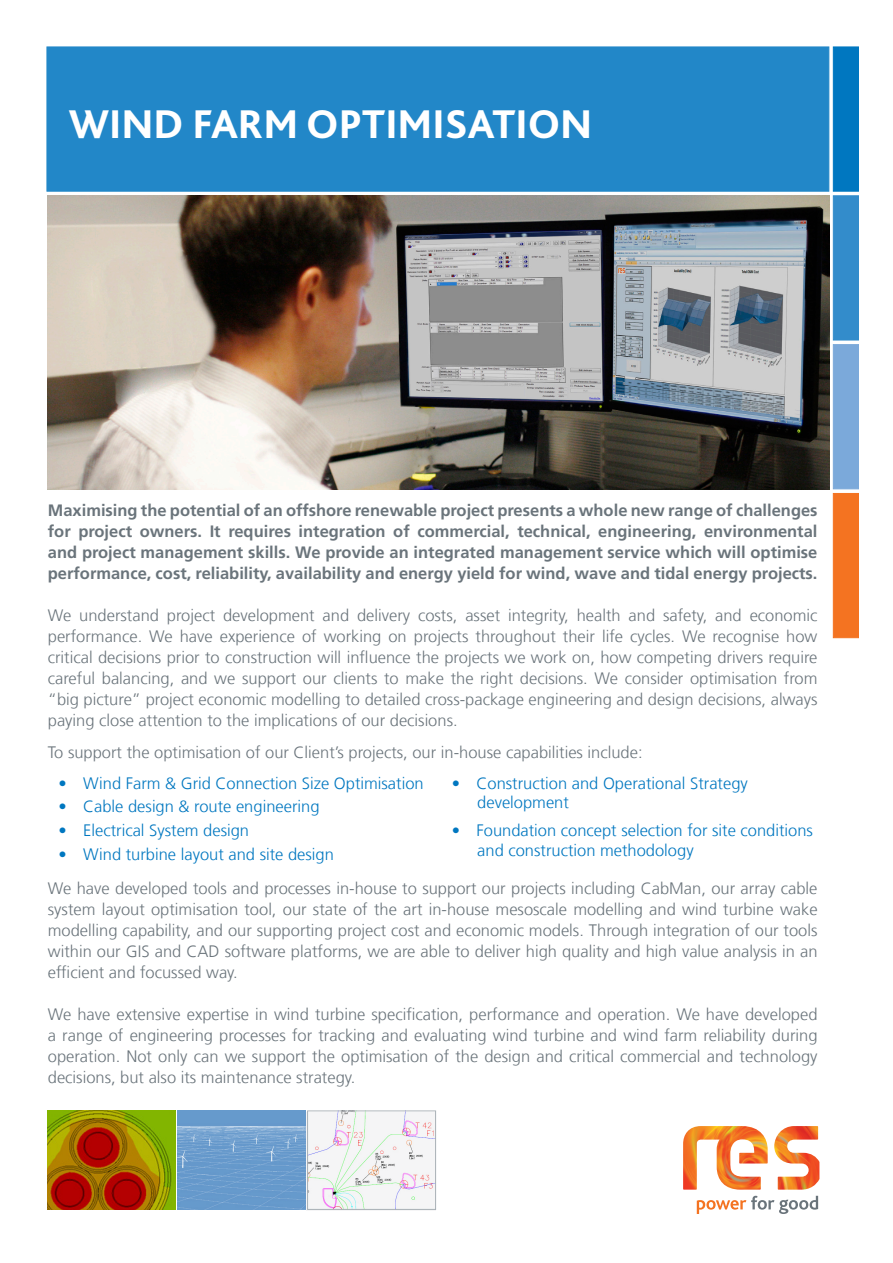
<style>
.page{position:relative;width:893px;height:1263px;background:#fff}
.page>*{position:absolute;margin:0;border:0;box-sizing:border-box;transform-origin:0 0}
.t1{font:800 42px "Bliss 2";color:#fff}
.t2{font:300 16.5px/21px "Frutiger LT Com";color:#6a747b;text-align:justify}
.t3{font:700 16.5px/21px "Frutiger LT Com";color:#6a747b;text-align:justify}
.t4{font:300 16.5px/19.5px "Frutiger LT Com";color:#0077c0}
</style>
<div class="page">
<img style="left:47px;top:196px;width:782px;height:293px">
<div style="left:47px;top:47px;width:782px;height:144px;background:#2287c8"></div>
<div style="left:833px;top:47px;width:26px;height:144px;background:#0077c0;border:1px solid #0077c0"></div>
<div style="left:833px;top:196px;width:26px;height:144px;background:#338ccb;border:1px solid #338ccb"></div>
<div style="left:833px;top:344px;width:26px;height:145px;background:#7ba9da"></div>
<div style="left:833px;top:493px;width:26px;height:145px;background:#f47321;border:1px solid #f47321"></div>
<svg style="left:697px;top:1196px;width:121px;height:18px"></svg>
<img style="left:683px;top:1126px;width:136px;height:63px">
<img style="left:47px;top:1111px;width:128px;height:98px">
<img style="left:177px;top:1111px;width:128px;height:98px">
<div style="left:307px;top:1110px;width:129px;height:100px;border:1px solid #adb4ba"></div>
<svg style="left:307px;top:1112px;width:129px;height:98px;fill:#f5f5f6"></svg>
<p class="t1" style="left:69px;top:98px;width:525px">WIND FARM OPTIMISATION</p>
<p class="t3" style="left:48px;top:500px;width:771px">Maximising the potential of an offshore renewable project presents a whole new range of challenges for project owners. It requires integration of commercial, technical, engineering, environmental and project management skills. We provide an integrated management service which will optimise performance, cost, reliability, availability and energy yield for wind, wave and tidal energy projects.</p>
<p class="t2" style="left:48px;top:605px;width:771px">We understand project development and delivery costs, asset integrity, health and safety, and economic performance. We have experience of working on projects throughout their life cycles. We recognise how critical decisions prior to construction will influence the projects we work on, how competing drivers require careful balancing, and we support our clients to make the right decisions. We consider optimisation from “big picture” project economic modelling to detailed cross-package engineering and design decisions, always paying close attention to the implications of our decisions.</p>
<p class="t2" style="left:48px;top:741px;width:596px">To support the optimisation of our Client’s projects, our in-house capabilities include:</p>
<p class="t4" style="left:58px;top:773px;width:367px">• Wind Farm &amp; Grid Connection Size Optimisation</p>
<p class="t4" style="left:58px;top:797px;width:263px">• Cable design &amp; route engineering</p>
<p class="t4" style="left:58px;top:821px;width:192px">• Electrical System design</p>
<p class="t4" style="left:58px;top:844px;width:277px">• Wind turbine layout and site design</p>
<p class="t2" style="left:48px;top:878px;width:771px">We have developed tools and processes in-house to support our projects including CabMan, our array cable system layout optimisation tool, our state of the art in-house mesoscale modelling and wind turbine wake modelling capability, and our supporting project cost and economic models. Through integration of our tools within our GIS and CAD software platforms, we are able to deliver high quality and high value analysis in an efficient and focussed way.</p>
<p class="t2" style="left:48px;top:1004px;width:771px">We have extensive expertise in wind turbine specification, performance and operation. We have developed a range of engineering processes for tracking and evaluating wind turbine and wind farm reliability during operation. Not only can we support the optimisation of the design and critical commercial and technology decisions, but also its maintenance strategy.</p>
<p class="t4" style="left:477px;top:773px;width:272px;text-indent:-26px">• Construction and Operational Strategy development</p>
<p class="t4" style="left:477px;top:821px;width:337px;text-indent:-26px">• Foundation concept selection for site conditions and construction methodology</p>
</div>
